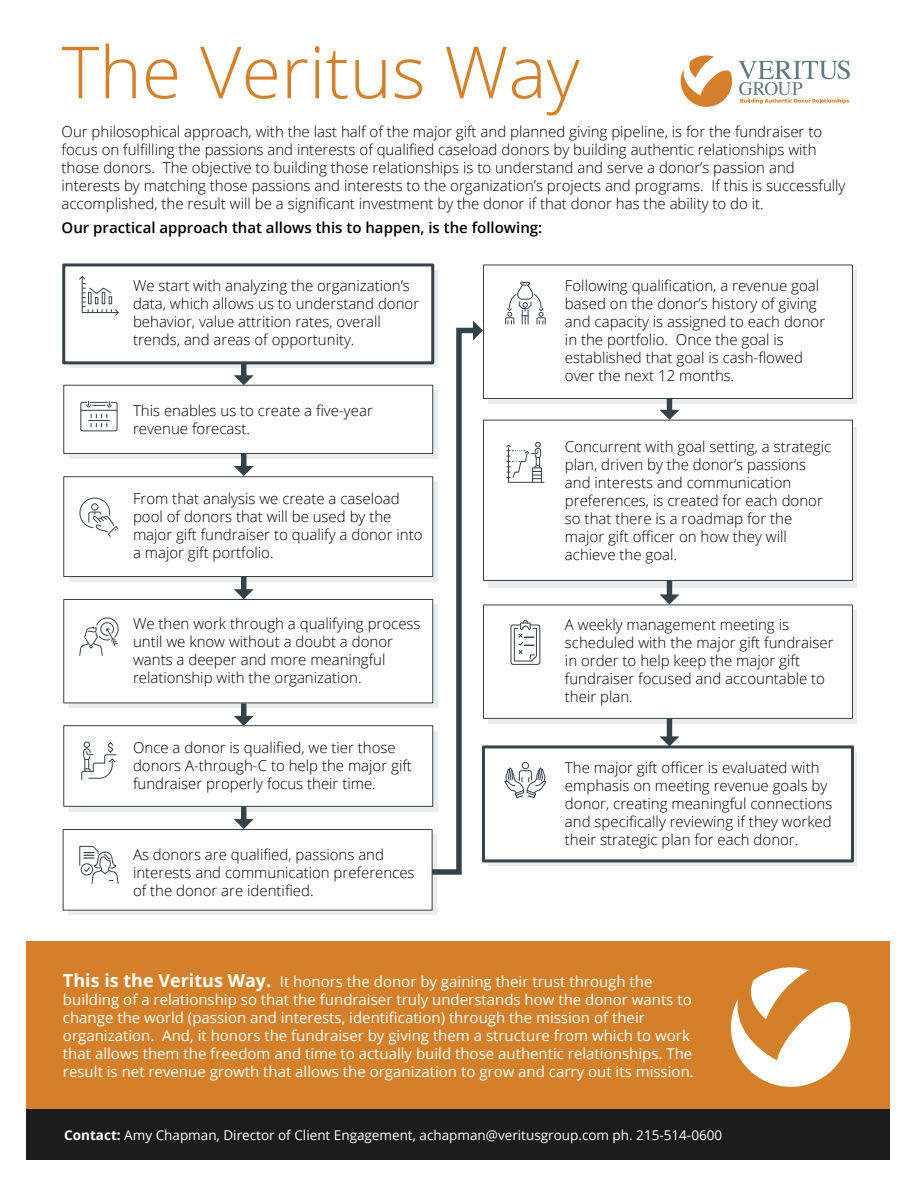
<style>
.page{position:relative;width:918px;height:1188px;background:#fff}
.page>*{position:absolute;margin:0;border:0;box-sizing:border-box;transform-origin:0 0}
.t1{font:300 72px "Open Sans";color:#d4802b}
.t2{font:300 15px/18px "Open Sans";color:#000}
.t3{font:15px/18px "Open Sans";color:#fff}
.t4{font:600 15px "Open Sans";color:#000}
.t5{font:13.5px "Open Sans";color:#fff}
.s1{font-weight:700;font-size:18px}
.s2{font-weight:700}
</style>
<div class="page">
<div style="left:488px;top:270px;width:369px;height:133px;background:#ebeced"></div>
<div style="left:488px;top:610px;width:369px;height:113px;background:#ebeced"></div>
<svg style="left:488px;top:752px;width:369px;height:114px;background:#dadcdd"></svg>
<div style="left:488px;top:427px;width:369px;height:160px;background:#ebeced"></div>
<svg style="left:69px;top:270px;width:369px;height:98px;background:#dadcde"></svg>
<div style="left:69px;top:390px;width:369px;height:68px;background:#ebeced"></div>
<div style="left:69px;top:482px;width:369px;height:100px;background:#ebeced"></div>
<div style="left:69px;top:604px;width:369px;height:104px;background:linear-gradient(to right,#ebeced,#ebeced)"></div>
<div style="left:69px;top:731px;width:369px;height:80px;background:#ebeced"></div>
<div style="left:68px;top:835px;width:369px;height:80px;background:#ebeced"></div>
<div style="left:483px;top:265px;width:370px;height:134px;background:#fff;border:1px solid #36424a"></div>
<div style="left:483px;top:605px;width:370px;height:114px;background:#fff;border:1px solid #36424a"></div>
<div style="left:482px;top:745px;width:372px;height:117px;background:#fff;border:3px solid #36424a"></div>
<div style="left:483px;top:420px;width:370px;height:161px;background:#fff;border:1px solid #36424a"></div>
<div style="left:27px;top:941px;width:863px;height:172px;background:#d4802b"></div>
<div style="left:62px;top:263px;width:372px;height:101px;background:#fff;border:3px solid #36424a"></div>
<div style="left:63px;top:385px;width:370px;height:69px;background:#fff;border:1px solid #36424a"></div>
<div style="left:63px;top:476px;width:370px;height:101px;background:#fff;border:1px solid #36424a"></div>
<div style="left:63px;top:599px;width:370px;height:104px;background:#fff;border:1px solid #36424a"></div>
<div style="left:63px;top:725px;width:370px;height:82px;background:#fff;border:1px solid #36424a"></div>
<div style="left:63px;top:829px;width:369px;height:82px;background:#fff;border:1px solid #36424a"></div>
<div style="left:27px;top:1109px;width:863px;height:51px;background:#1c1c1c"></div>
<svg style="left:681px;top:55px;width:51px;height:52px"></svg>
<svg style="left:738px;top:60px;width:112px;height:44px"></svg>
<svg style="left:731px;top:967px;width:119px;height:120px"></svg>
<svg style="left:79px;top:497px;width:40px;height:40px"></svg>
<svg style="left:79px;top:276px;width:40px;height:40px"></svg>
<svg style="left:79px;top:617px;width:40px;height:39px"></svg>
<div style="left:241px;top:363px;width:5px;height:14px;background:#36424a"></div>
<svg style="left:234px;top:375px;width:20px;height:10px"></svg>
<div style="left:241px;top:453px;width:5px;height:14px;background:#36424a"></div>
<svg style="left:234px;top:466px;width:20px;height:10px"></svg>
<div style="left:241px;top:577px;width:5px;height:14px;background:#36424a"></div>
<svg style="left:234px;top:589px;width:20px;height:10px"></svg>
<div style="left:241px;top:703px;width:5px;height:14px;background:#36424a"></div>
<svg style="left:234px;top:716px;width:20px;height:10px"></svg>
<div style="left:241px;top:807px;width:5px;height:13px;background:#36424a"></div>
<svg style="left:234px;top:819px;width:20px;height:10px"></svg>
<div style="left:667px;top:719px;width:5px;height:19px;background:#36424a"></div>
<svg style="left:659px;top:736px;width:20px;height:10px"></svg>
<div style="left:667px;top:580px;width:5px;height:16px;background:#36424a"></div>
<svg style="left:659px;top:594px;width:20px;height:10px"></svg>
<div style="left:667px;top:399px;width:5px;height:12px;background:#36424a"></div>
<svg style="left:659px;top:410px;width:20px;height:10px"></svg>
<svg style="left:426px;top:320px;width:57px;height:557px"></svg>
<svg style="left:79px;top:846px;width:40px;height:38px"></svg>
<svg style="left:505px;top:281px;width:41px;height:44px"></svg>
<svg style="left:80px;top:401px;width:38px;height:31px"></svg>
<svg style="left:81px;top:742px;width:36px;height:38px"></svg>
<svg style="left:506px;top:442px;width:39px;height:41px"></svg>
<div style="left:522px;top:762px;width:7px;height:7px;border:1px solid #344154;border-radius:50%"></div>
<svg style="left:504px;top:768px;width:43px;height:30px"></svg>
<div style="left:511px;top:625px;width:29px;height:40px;border:1px solid #344154;border-radius:2px"></div>
<svg style="left:513px;top:620px;width:24px;height:42px"></svg>
<h1 class="t1" style="left:62px;top:23px;width:520px">The Veritus Way</h1>
<p class="t2" style="left:62px;top:122px;width:785px">Our philosophical approach, with the last half of the major gift and planned giving pipeline, is for the fundraiser to focus on fulfilling the passions and interests of qualified caseload donors by building authentic relationships with those donors. The objective to building those relationships is to understand and serve a donor’s passion and interests by matching those passions and interests to the organization’s projects and programs. If this is successfully accomplished, the result will be a significant investment by the donor if that donor has the ability to do it.</p>
<p class="t4" style="left:62px;top:218px;width:482px">Our practical approach that allows this to happen, is the following:</p>
<p class="t2" style="left:133px;top:276px;width:288px">We start with analyzing the organization’s data, which allows us to understand donor behavior, value attrition rates, overall trends, and areas of opportunity.</p>
<p class="t2" style="left:133px;top:401px;width:241px">This enables us to create a five-year revenue forecast.</p>
<p class="t2" style="left:133px;top:489px;width:291px">From that analysis we create a caseload pool of donors that will be used by the major gift fundraiser to qualify a donor into a major gift portfolio.</p>
<p class="t2" style="left:133px;top:614px;width:289px">We then work through a qualifying process until we know without a doubt a donor wants a deeper and more meaningful relationship with the organization.</p>
<p class="t2" style="left:133px;top:738px;width:280px">Once a donor is qualified, we tier those donors A-through-C to help the major gift fundraiser properly focus their time.</p>
<p class="t2" style="left:133px;top:845px;width:283px">As donors are qualified, passions and interests and communication preferences of the donor are identified.</p>
<p class="t2" style="left:565px;top:276px;width:262px">Following qualification, a revenue goal based on the donor’s history of giving and capacity is assigned to each donor in the portfolio. Once the goal is established that goal is cash-flowed over the next 12 months.</p>
<p class="t2" style="left:565px;top:437px;width:268px">Concurrent with goal setting, a strategic plan, driven by the donor’s passions and interests and communication preferences, is created for each donor so that there is a roadmap for the major gift officer on how they will achieve the goal.</p>
<p class="t2" style="left:565px;top:615px;width:270px">A weekly management meeting is scheduled with the major gift fundraiser in order to help keep the major gift fundraiser focused and accountable to their plan.</p>
<p class="t2" style="left:565px;top:758px;width:269px">The major gift officer is evaluated with emphasis on meeting revenue goals by donor, creating meaningful connections and specifically reviewing if they worked their strategic plan for each donor.</p>
<p class="t3" style="left:63px;top:973px;width:632px"><span class="s1">This is the Veritus Way.</span> It honors the donor by gaining their trust through the building of a relationship so that the fundraiser truly understands how the donor wants to change the world (passion and interests, identification) through the mission of their organization. And, it honors the fundraiser by giving them a structure from which to work that allows them the freedom and time to actually build those authentic relationships. The result is net revenue growth that allows the organization to grow and carry out its mission.</p>
<p class="t5" style="left:64px;top:1126px;width:659px"><span class="s2">Contact:</span> Amy Chapman, Director of Client Engagement, achapman@veritusgroup.com ph. 215-514-0600</p>
</div>
